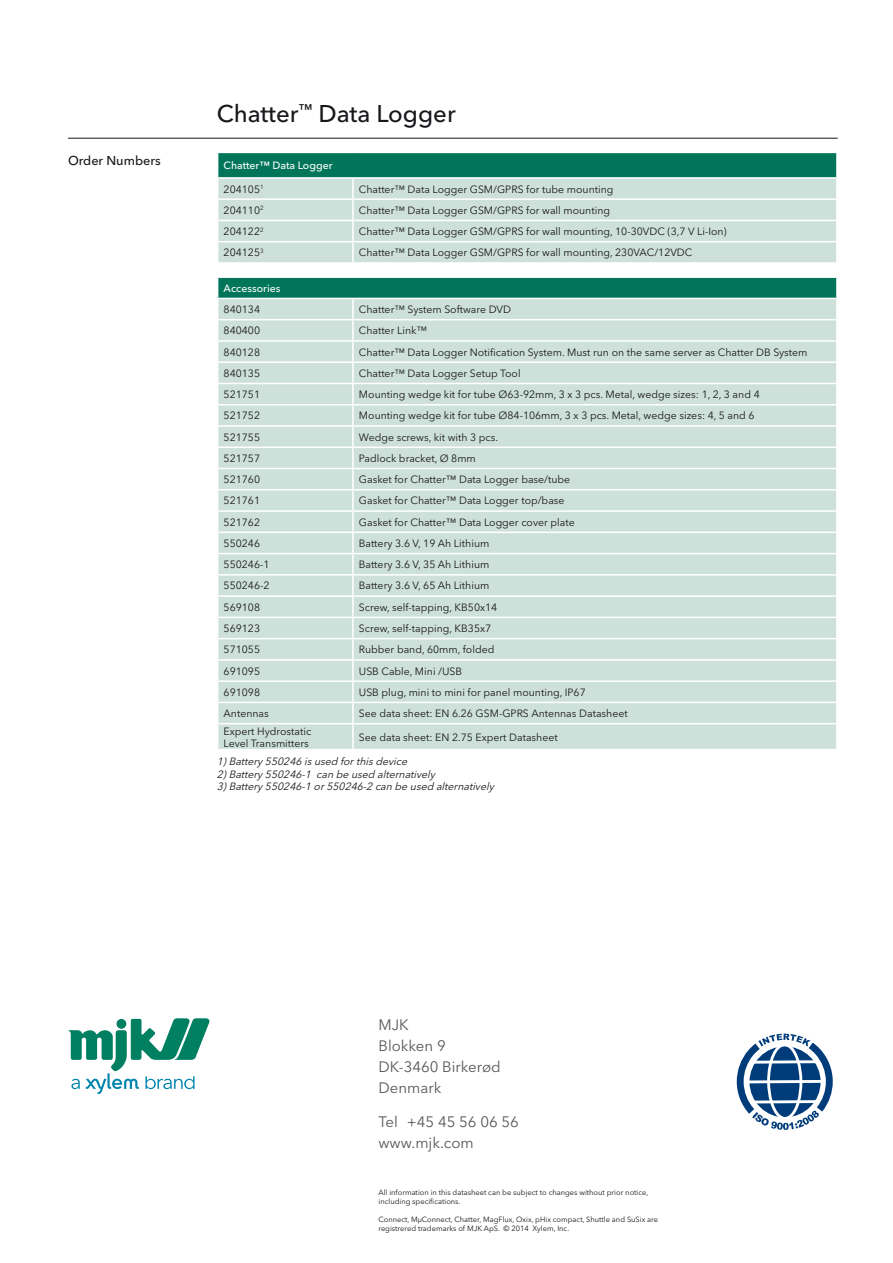
<style>
.page{position:relative;width:893px;height:1263px;background:#fff}
.page>*{position:absolute;margin:0;border:0;box-sizing:border-box;transform-origin:0 0}
.t1{font:500 24px "Avenir Next LT Pro";color:#1a171c}
.address{font:15px/21px "Avenir Next LT Pro";color:#58585a}
._014_MJK_Brødtekst{font:500 12.75px "Avenir Next LT Pro";color:#1a171c}
.skematekst{font:10.5px "Avenir Next LT Pro";color:#1a171c}
.Brødtekst{font:italic 10.5px "Avenir Next LT Pro";color:#1a171c}
._010_MJK_Brødtekst{font:500 10.5px "Avenir Next LT Pro";color:#fff}
.skematekst-2{font:500 10.5px "Avenir Next LT Pro";color:#fff}
.legal_copy{font:7.5px/9px "Avenir Next LT Pro";color:#1a171c}
</style>
<div class="page">
<hr style="left:68px;top:138px;width:770px;height:1px;background:#1a171c">
<svg style="left:217px;top:153px;width:620px;height:596px;background:#c2dbd4"></svg>
<hr style="left:353px;top:723px;width:485px;height:1px;background:#fff">
<hr style="left:352px;top:724px;width:2px;height:25px;background:#fff">
<hr style="left:836px;top:724px;width:2px;height:25px;background:#fff">
<svg style="left:68px;top:1018px;width:142px;height:76px"></svg>
<svg style="left:737px;top:1034px;width:96px;height:96px"></svg>
<p class="_014_MJK_Brødtekst" style="left:68px;top:152px;width:94px">Order Numbers</p>
<p class="t1" style="left:217px;top:99px;width:240px">Chatter<sup>™</sup> Data Logger</p>
<p class="_010_MJK_Brødtekst" style="left:224px;top:159px;width:110px">Chatter™ Data Logger</p>
<p class="skematekst" style="left:224px;top:183px;width:42px">204105<sup>1</sup></p>
<p class="skematekst" style="left:359px;top:183px;width:256px">Chatter™ Data Logger GSM/GPRS for tube mounting</p>
<p class="skematekst" style="left:224px;top:204px;width:42px">204110<sup>2</sup></p>
<p class="skematekst" style="left:359px;top:204px;width:253px">Chatter™ Data Logger GSM/GPRS for wall mounting</p>
<p class="skematekst" style="left:224px;top:225px;width:42px">204122<sup>2</sup></p>
<p class="skematekst" style="left:359px;top:225px;width:369px">Chatter™ Data Logger GSM/GPRS for wall mounting, 10-30VDC (3,7 V Li-Ion)</p>
<p class="skematekst" style="left:224px;top:246px;width:42px">204125<sup>3</sup></p>
<p class="skematekst" style="left:359px;top:246px;width:335px">Chatter™ Data Logger GSM/GPRS for wall mounting, 230VAC/12VDC</p>
<p class="skematekst-2" style="left:224px;top:282px;width:58px">Accessories</p>
<p class="skematekst" style="left:224px;top:303px;width:38px">840134</p>
<p class="skematekst" style="left:359px;top:303px;width:154px">Chatter™ System Software DVD</p>
<p class="skematekst" style="left:224px;top:324px;width:38px">840400</p>
<p class="skematekst" style="left:359px;top:324px;width:70px">Chatter Link™</p>
<p class="skematekst" style="left:224px;top:346px;width:38px">840128</p>
<p class="skematekst" style="left:359px;top:346px;width:450px">Chatter™ Data Logger Notification System. Must run on the same server as Chatter DB System</p>
<p class="skematekst" style="left:224px;top:367px;width:38px">840135</p>
<p class="skematekst" style="left:359px;top:367px;width:163px">Chatter™ Data Logger Setup Tool</p>
<p class="skematekst" style="left:224px;top:388px;width:38px">521751</p>
<p class="skematekst" style="left:359px;top:388px;width:402px">Mounting wedge kit for tube Ø63-92mm, 3 x 3 pcs. Metal, wedge sizes: 1, 2, 3 and 4</p>
<p class="skematekst" style="left:224px;top:409px;width:38px">521752</p>
<p class="skematekst" style="left:359px;top:409px;width:397px">Mounting wedge kit for tube Ø84-106mm, 3 x 3 pcs. Metal, wedge sizes: 4, 5 and 6</p>
<p class="skematekst" style="left:224px;top:431px;width:38px">521755</p>
<p class="skematekst" style="left:359px;top:431px;width:141px">Wedge screws, kit with 3 pcs.</p>
<p class="skematekst" style="left:224px;top:452px;width:38px">521757</p>
<p class="skematekst" style="left:359px;top:452px;width:118px">Padlock bracket, Ø 8mm</p>
<p class="skematekst" style="left:224px;top:473px;width:38px">521760</p>
<p class="skematekst" style="left:359px;top:473px;width:213px">Gasket for Chatter™ Data Logger base/tube</p>
<p class="skematekst" style="left:224px;top:494px;width:38px">521761</p>
<p class="skematekst" style="left:359px;top:494px;width:207px">Gasket for Chatter™ Data Logger top/base</p>
<p class="skematekst" style="left:224px;top:516px;width:38px">521762</p>
<p class="skematekst" style="left:359px;top:516px;width:217px">Gasket for Chatter™ Data Logger cover plate</p>
<p class="skematekst" style="left:224px;top:537px;width:38px">550246</p>
<p class="skematekst" style="left:359px;top:537px;width:132px">Battery 3.6 V, 19 Ah Lithium</p>
<p class="skematekst" style="left:224px;top:558px;width:47px">550246-1</p>
<p class="skematekst" style="left:359px;top:558px;width:132px">Battery 3.6 V, 35 Ah Lithium</p>
<p class="skematekst" style="left:224px;top:579px;width:47px">550246-2</p>
<p class="skematekst" style="left:359px;top:579px;width:132px">Battery 3.6 V, 65 Ah Lithium</p>
<p class="skematekst" style="left:224px;top:601px;width:38px">569108</p>
<p class="skematekst" style="left:359px;top:601px;width:140px">Screw, self-tapping, KB50x14</p>
<p class="skematekst" style="left:224px;top:622px;width:38px">569123</p>
<p class="skematekst" style="left:359px;top:622px;width:134px">Screw, self-tapping, KB35x7</p>
<p class="skematekst" style="left:224px;top:643px;width:38px">571055</p>
<p class="skematekst" style="left:359px;top:643px;width:137px">Rubber band, 60mm, folded</p>
<p class="skematekst" style="left:224px;top:664px;width:38px">691095</p>
<p class="skematekst" style="left:359px;top:664px;width:105px">USB Cable, Mini /USB</p>
<p class="skematekst" style="left:224px;top:686px;width:38px">691098</p>
<p class="skematekst" style="left:359px;top:686px;width:228px">USB plug, mini to mini for panel mounting, IP67</p>
<p class="skematekst" style="left:224px;top:707px;width:47px">Antennas</p>
<p class="skematekst" style="left:359px;top:707px;width:270px">See data sheet: EN 6.26 GSM-GPRS Antennas Datasheet</p>
<p class="skematekst" style="left:224px;top:725px;width:89px">Expert Hydrostatic</p>
<p class="skematekst" style="left:224px;top:737px;width:87px">Level Transmitters</p>
<p class="skematekst" style="left:359px;top:731px;width:200px">See data sheet: EN 2.75 Expert Datasheet</p>
<p class="Brødtekst" style="left:217px;top:755px;width:195px">1)Battery550246 isused forthisdevice</p>
<p class="Brødtekst" style="left:217px;top:768px;width:223px">2)Battery550246-1 can be used alternatively</p>
<p class="Brødtekst" style="left:217px;top:780px;width:281px">3)Battery550246-1 or550246-2 can be used alternatively</p>
<p class="address" style="left:378px;top:1014px;width:124px">MJK<br>Blokken 9<br>DK-3460 Birkerød<br>Denmark</p>
<p class="address" style="left:378px;top:1111px;width:142px">Tel +45 45 56 06 56 www.mjk.com</p>
<p class="legal_copy" style="left:378px;top:1188px;width:272px">All information in this datasheet can be subject to changes without prior notice, including specifications.</p>
<p class="legal_copy" style="left:378px;top:1215px;width:281px">Connect, MµConnect, Chatter, MagFlux, Oxix, pHix compact, Shuttle and SuSix are registrered trademarks of MJK ApS. © 2014 Xylem, Inc.</p>
</div>
